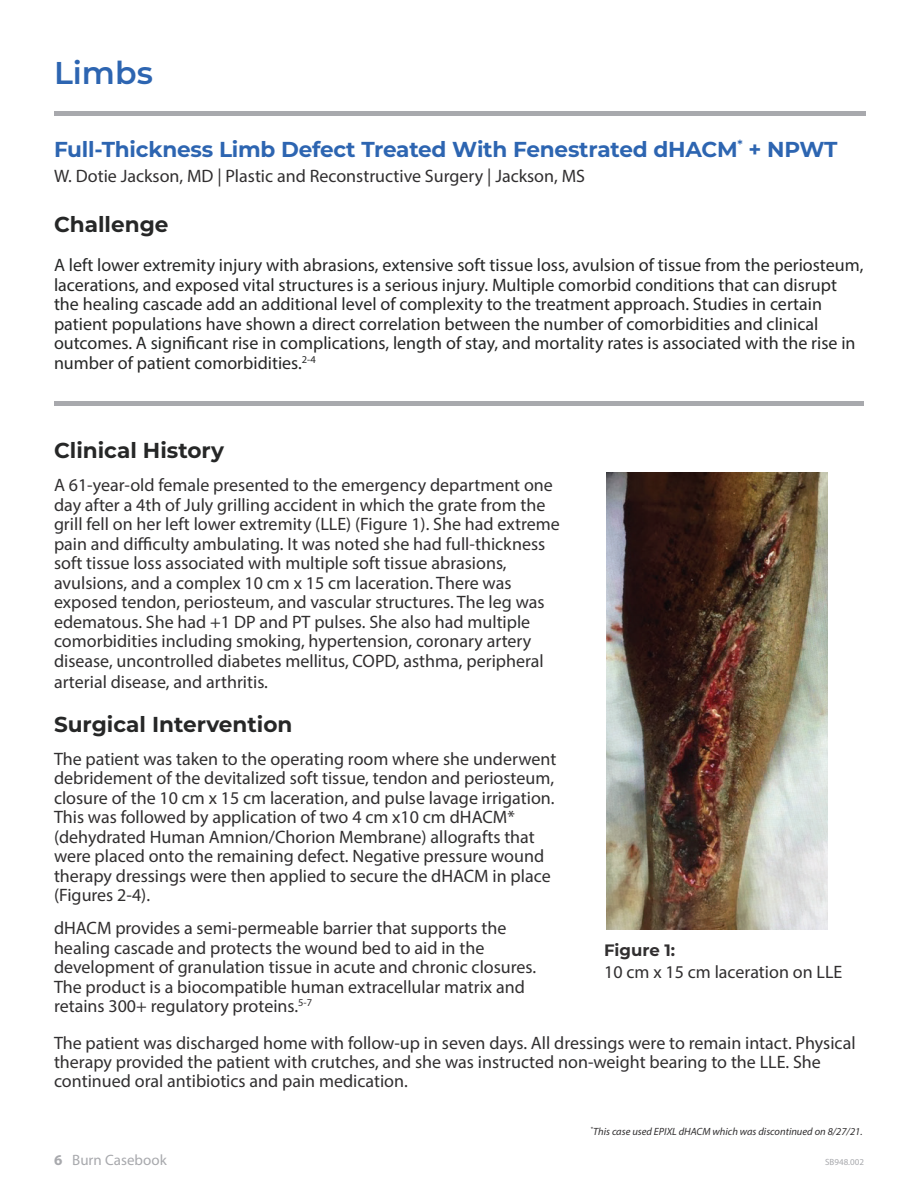
<style>
.page{position:relative;width:918px;height:1188px;background:#fff}
.page>*{position:absolute;margin:0;border:0;box-sizing:border-box;transform-origin:0 0}
.t1{font:600 31.5px "Montserrat";color:#2d65b1}
.t2{font:700 21.6px "Montserrat";letter-spacing:-.01em;color:#2d65b1}
.t3{font:700 21.6px "Montserrat";color:#262727}
.t4{font:18px/19.5px "Myriad Pro";color:#312f30}
.t5{font:18px/19.5px "Myriad Pro";color:#262727}
.t6{font:700 16.5px "Montserrat";color:#312f30}
.t7{font:15px "Myriad Pro";letter-spacing:.005em;color:#a8a9ad}
.t8{font:italic 10.5px "Myriad Pro";color:#312f30}
.t9{font:9px "Myriad Pro";color:#a8a9ad}
.s1{font-weight:700}
</style>
<div class="page">
<div style="left:54px;top:111px;width:812px;height:5px;background:#a8a9ad"></div>
<img style="left:607px;top:472px;width:220px;height:458px">
<div style="left:54px;top:401px;width:810px;height:5px;background:#a8a9ad"></div>
<h1 class="t1" style="left:54px;top:51px;width:100px">Limbs</h1>
<p class="t2" style="left:54px;top:133px;width:785px">Full-Thickness Limb Defect Treated With Fenestrated dHACM<sup>*</sup> + NPWT</p>
<p class="t4" style="left:54px;top:166px;width:533px">W. Dotie Jackson, MD | Plastic and Reconstructive Surgery | Jackson, MS</p>
<p class="t3" style="left:54px;top:209px;width:116px">Challenge</p>
<p class="t5" style="left:54px;top:255px;width:811px">A left lower extremity injury with abrasions, extensive soft tissue loss, avulsion of tissue from the periosteum, lacerations, and exposed vital structures is a serious injury. Multiple comorbid conditions that can disrupt the healing cascade add an additional level of complexity to the treatment approach. Studies in certain patient populations have shown a direct correlation between the number of comorbidities and clinical outcomes. A significant rise in complications, length of stay, and mortality rates is associated with the rise in number of patient comorbidities.<sup>2-4</sup></p>
<p class="t3" style="left:54px;top:435px;width:172px">Clinical History</p>
<p class="t4" style="left:54px;top:475px;width:507px">A 61-year-old female presented to the emergency department one day after a 4th of July grilling accident in which the grate from the grill fell on her left lower extremity (LLE) (Figure 1). She had extreme pain and difficulty ambulating. It was noted she had full-thickness soft tissue loss associated with multiple soft tissue abrasions, avulsions, and a complex 10 cm x 15 cm laceration. There was exposed tendon, periosteum, and vascular structures. The leg was edematous. She had +1 DP and PT pulses. She also had multiple comorbidities including smoking, hypertension, coronary artery disease, uncontrolled diabetes mellitus, COPD, asthma, peripheral</p>
<p class="t4" style="left:54px;top:672px;width:215px">arterial disease, and arthritis.</p>
<p class="t3" style="left:54px;top:709px;width:240px">Surgical Intervention</p>
<p class="t4" style="left:54px;top:749px;width:504px">The patient was taken to the operating room where she underwent debridement of the devitalized soft tissue, tendon and periosteum, closure of the 10 cm x 15 cm laceration, and pulse lavage irrigation.<br>This was followed by application of two 4 cm x10 cm dHACM* (dehydrated Human Amnion/Chorion Membrane) allografts that were placed onto the remaining defect. Negative pressure wound therapy dressings were then applied to secure the dHACM in place (Figures 2-4).</p>
<p class="t4" style="left:54px;top:918px;width:484px">dHACM provides a semi-permeable barrier that supports the healing cascade and protects the wound bed to aid in the development of granulation tissue in acute and chronic closures.<br>The product is a biocompatible human extracellular matrix and retains 300+ regulatory proteins.<sup>5-7</sup></p>
<p class="t4" style="left:54px;top:1032px;width:803px">The patient was discharged home with follow-up in seven days. All dressings were to remain intact. Physical therapy provided the patient with crutches, and she was instructed non-weight bearing to the LLE. She continued oral antibiotics and pain medication.</p>
<p class="t8" style="left:591px;top:1125px;width:273px"><sup>*</sup>This case used EPIXL dHACM which was discontinued on 8/27/21.</p>
<p class="t6" style="left:604px;top:939px;width:73px">Figure 1:</p>
<p class="t4" style="left:604px;top:962px;width:240px">10 cm x 15 cm laceration on LLE</p>
<p class="t7" style="left:54px;top:1150px;width:114px"><span class="s1">6</span> Burn Casebook</p>
<p class="t9" style="left:825px;top:1157px;width:40px">SB948.002</p>
</div>
